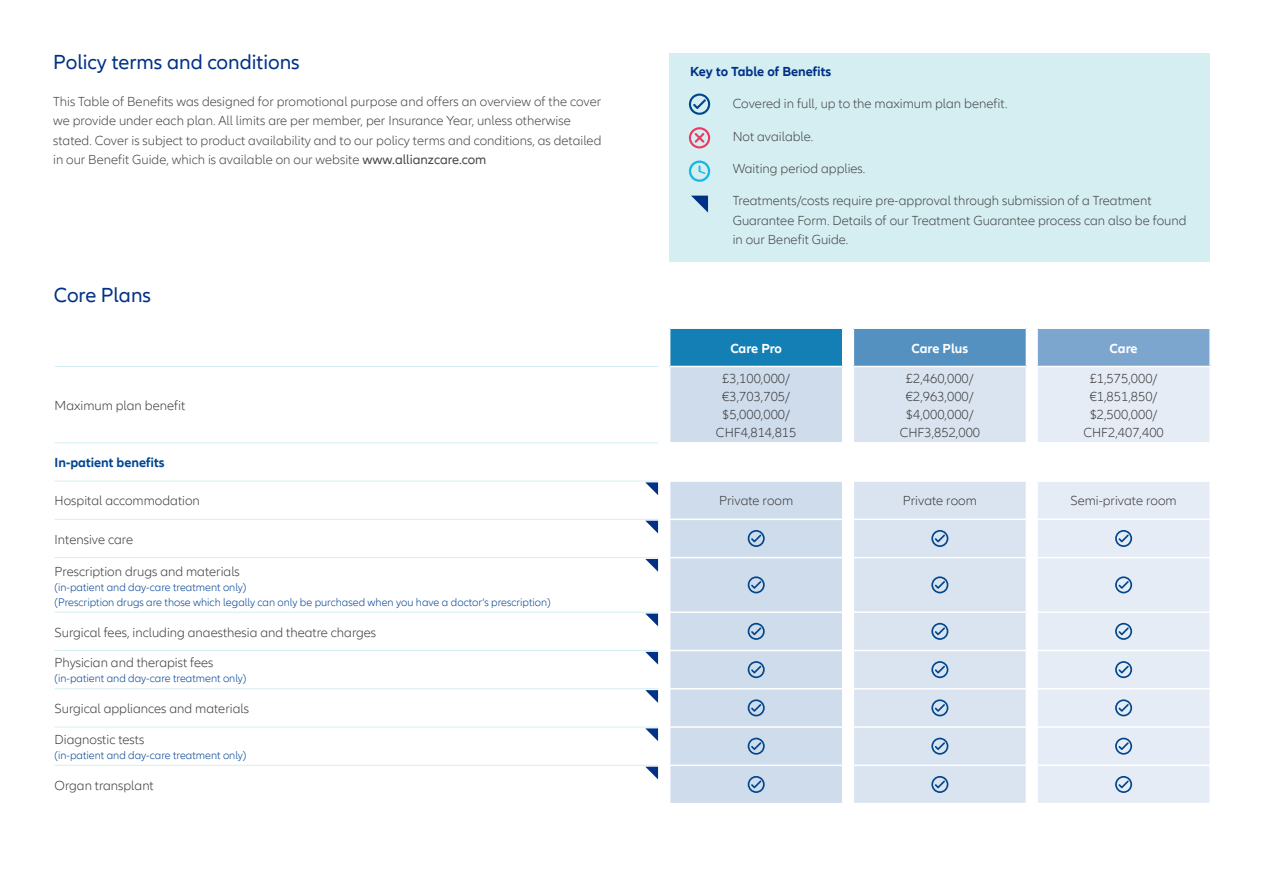
<style>
.page{position:relative;width:1263px;height:893px;background:#fff}
.page>*{position:absolute;margin:0;border:0;box-sizing:border-box;transform-origin:0 0}
.t1{font:21px "Allianz Neo";color:#003186}
.t2{font:300 13.5px/19.5px "Allianz Neo";color:#454647}
.Normal_1{font:300 13.5px/18px "Allianz Neo";color:#3e3e3f;text-align:center}
.t3{font:700 13.5px "Allianz Neo";color:#003186}
.t4{font:700 13.5px "Allianz Neo";letter-spacing:-.005em;color:#fff}
.t5{font:700 13.5px "Allianz Neo";color:#004694}
.t6{font:300 11.25px/15px "Allianz Neo";color:#004393}
.s1{font-weight:400}
</style>
<div class="page">
<div style="left:669px;top:53px;width:541px;height:208px;background:#d5eef1"></div>
<svg style="left:55px;top:443px;width:603px;height:337px"></svg>
<div style="left:670px;top:328px;width:173px;height:38px;background:#147fb5"></div>
<div style="left:853px;top:328px;width:173px;height:38px;background:#5490c0"></div>
<div style="left:1037px;top:328px;width:173px;height:38px;background:#7ca6ce"></div>
<svg style="left:670px;top:367px;width:172px;height:436px;background:#d3dfed"></svg>
<svg style="left:854px;top:367px;width:172px;height:436px;background:#dce6f1"></svg>
<svg style="left:1038px;top:367px;width:171px;height:436px;background:#e8edf5"></svg>
<hr style="left:670px;top:327px;width:173px;height:2px;background:#fff">
<hr style="left:842px;top:329px;width:1px;height:37px;background:#fff">
<hr style="left:853px;top:327px;width:173px;height:2px;background:#fff">
<hr style="left:853px;top:329px;width:1px;height:37px;background:#fff">
<hr style="left:1037px;top:327px;width:174px;height:2px;background:#fff">
<hr style="left:1036px;top:329px;width:2px;height:37px;background:#fff">
<hr style="left:1209px;top:329px;width:2px;height:37px;background:#fff">
<hr style="left:670px;top:442px;width:173px;height:2px;background:#fff">
<hr style="left:853px;top:442px;width:173px;height:2px;background:#fff">
<hr style="left:1037px;top:442px;width:174px;height:2px;background:#fff">
<hr style="left:670px;top:480px;width:173px;height:2px;background:#fff">
<hr style="left:853px;top:480px;width:173px;height:2px;background:#fff">
<hr style="left:1037px;top:480px;width:174px;height:2px;background:#fff">
<hr style="left:670px;top:519px;width:173px;height:1px;background:#fff">
<hr style="left:853px;top:519px;width:173px;height:1px;background:#fff">
<hr style="left:1037px;top:519px;width:174px;height:1px;background:#fff">
<hr style="left:670px;top:557px;width:173px;height:1px;background:#fff">
<hr style="left:853px;top:557px;width:173px;height:1px;background:#fff">
<hr style="left:1037px;top:557px;width:174px;height:1px;background:#fff">
<hr style="left:670px;top:611px;width:173px;height:2px;background:#fff">
<hr style="left:853px;top:611px;width:173px;height:2px;background:#fff">
<hr style="left:1037px;top:611px;width:174px;height:2px;background:#fff">
<hr style="left:670px;top:650px;width:173px;height:1px;background:#fff">
<hr style="left:853px;top:650px;width:173px;height:1px;background:#fff">
<hr style="left:1037px;top:650px;width:174px;height:1px;background:#fff">
<hr style="left:670px;top:688px;width:173px;height:1px;background:#fff">
<hr style="left:853px;top:688px;width:173px;height:1px;background:#fff">
<hr style="left:1037px;top:688px;width:174px;height:1px;background:#fff">
<hr style="left:670px;top:726px;width:173px;height:2px;background:#fff">
<hr style="left:853px;top:726px;width:173px;height:2px;background:#fff">
<hr style="left:1037px;top:726px;width:174px;height:2px;background:#fff">
<hr style="left:670px;top:764px;width:173px;height:2px;background:#fff">
<hr style="left:853px;top:764px;width:173px;height:2px;background:#fff">
<hr style="left:1037px;top:764px;width:174px;height:2px;background:#fff">
<hr style="left:55px;top:366px;width:603px;height:1px;background:#d5eef1">
<hr style="left:55px;top:442px;width:603px;height:1px;background:#d5eef1">
<hr style="left:55px;top:481px;width:603px;height:1px;background:#d5eef1">
<hr style="left:55px;top:519px;width:603px;height:1px;background:#d5eef1">
<hr style="left:55px;top:557px;width:603px;height:1px;background:#d5eef1">
<hr style="left:55px;top:612px;width:603px;height:1px;background:#d5eef1">
<hr style="left:55px;top:650px;width:603px;height:1px;background:#d5eef1">
<hr style="left:55px;top:688px;width:603px;height:1px;background:#d5eef1">
<hr style="left:55px;top:727px;width:603px;height:1px;background:#d5eef1">
<hr style="left:55px;top:765px;width:603px;height:1px;background:#d5eef1">
<svg style="left:748px;top:530px;width:17px;height:17px"></svg>
<svg style="left:931px;top:530px;width:17px;height:17px"></svg>
<svg style="left:1115px;top:530px;width:17px;height:17px"></svg>
<svg style="left:748px;top:576px;width:17px;height:17px"></svg>
<svg style="left:931px;top:576px;width:17px;height:17px"></svg>
<svg style="left:1115px;top:576px;width:17px;height:17px"></svg>
<svg style="left:748px;top:623px;width:17px;height:17px"></svg>
<svg style="left:931px;top:623px;width:17px;height:17px"></svg>
<svg style="left:1115px;top:623px;width:17px;height:17px"></svg>
<svg style="left:748px;top:661px;width:17px;height:17px"></svg>
<svg style="left:931px;top:661px;width:17px;height:17px"></svg>
<svg style="left:1115px;top:661px;width:17px;height:17px"></svg>
<svg style="left:748px;top:699px;width:17px;height:17px"></svg>
<svg style="left:931px;top:699px;width:17px;height:17px"></svg>
<svg style="left:1115px;top:699px;width:17px;height:17px"></svg>
<svg style="left:748px;top:738px;width:17px;height:17px"></svg>
<svg style="left:931px;top:738px;width:17px;height:17px"></svg>
<svg style="left:1115px;top:738px;width:17px;height:17px"></svg>
<svg style="left:748px;top:776px;width:17px;height:17px"></svg>
<svg style="left:931px;top:776px;width:17px;height:17px"></svg>
<svg style="left:1115px;top:776px;width:17px;height:17px"></svg>
<svg style="left:691px;top:196px;width:17px;height:17px"></svg>
<svg style="left:689px;top:94px;width:21px;height:21px"></svg>
<svg style="left:689px;top:127px;width:21px;height:21px"></svg>
<svg style="left:689px;top:161px;width:21px;height:21px"></svg>
<svg style="left:645px;top:764px;width:14px;height:15px"></svg>
<svg style="left:645px;top:726px;width:14px;height:15px"></svg>
<svg style="left:645px;top:688px;width:14px;height:15px"></svg>
<svg style="left:645px;top:650px;width:14px;height:15px"></svg>
<svg style="left:645px;top:611px;width:14px;height:15px"></svg>
<svg style="left:645px;top:557px;width:14px;height:15px"></svg>
<svg style="left:645px;top:519px;width:14px;height:14px"></svg>
<svg style="left:645px;top:480px;width:14px;height:15px"></svg>
<p class="t1" style="left:53px;top:50px;width:248px">Policy terms and conditions</p>
<p class="t2" style="left:53px;top:92px;width:550px">This Table of Benefits was designed for promotional purpose and offers an overview of the cover we provide under each plan. All limits are per member, per Insurance Year, unless otherwise stated. Cover is subject to product availability and to our policy terms and conditions, as detailed in our Benefit Guide, which is available on our website <span class="s1">www.allianzcare.com</span></p>
<p class="t1" style="left:54px;top:283px;width:99px">Core Plans</p>
<p class="Normal_1" style="left:55px;top:397px;width:132px">Maximum plan benefit</p>
<p class="t3" style="left:690px;top:64px;width:142px">Key to Table of Benefits</p>
<p class="t2" style="left:733px;top:95px;width:276px">Covered in full, up to the maximum plan benefit.</p>
<p class="t2" style="left:733px;top:127px;width:82px">Not available.</p>
<p class="t2" style="left:733px;top:159px;width:134px">Waiting period applies.</p>
<p class="t2" style="left:733px;top:191px;width:455px">Treatments/costs require pre-approval through submission of a Treatment<br>Guarantee Form. Details of our Treatment Guarantee process can also be found in our Benefit Guide.</p>
<p class="t4" style="left:730px;top:340px;width:53px">Care Pro</p>
<p class="t4" style="left:911px;top:340px;width:58px">Care Plus</p>
<p class="t4" style="left:1109px;top:340px;width:29px">Care</p>
<p class="Normal_1" style="left:716px;top:370px;width:82px">£3,100,000/ €3,703,705/ $5,000,000/<br>CHF4,814,815</p>
<p class="Normal_1" style="left:900px;top:370px;width:82px">£2,460,000/ €2,963,000/ $4,000,000/<br>CHF3,852,000</p>
<p class="Normal_1" style="left:1083px;top:370px;width:82px">£1,575,000/ €1,851,850/ $2,500,000/<br>CHF2,407,400</p>
<p class="t5" style="left:55px;top:455px;width:111px">In-patient benefits</p>
<p class="Normal_1" style="left:55px;top:492px;width:147px">Hospital accommodation</p>
<p class="Normal_1" style="left:719px;top:492px;width:75px">Private room</p>
<p class="Normal_1" style="left:903px;top:492px;width:75px">Private room</p>
<p class="Normal_1" style="left:1070px;top:492px;width:108px">Semi-private room</p>
<p class="Normal_1" style="left:55px;top:530px;width:80px">Intensive care</p>
<p class="Normal_1" style="left:55px;top:563px;width:187px">Prescription drugs and materials</p>
<p class="t6" style="left:55px;top:580px;width:498px">(in-patient and day-care treatment only)<br>(Prescription drugs are those which legally can only be purchased when you have a doctor’s prescription)</p>
<p class="Normal_1" style="left:55px;top:623px;width:323px">Surgical fees, including anaesthesia and theatre charges</p>
<p class="Normal_1" style="left:55px;top:654px;width:160px">Physician and therapist fees</p>
<p class="t6" style="left:55px;top:671px;width:193px">(in-patient and day-care treatment only)</p>
<p class="Normal_1" style="left:55px;top:700px;width:196px">Surgical appliances and materials</p>
<p class="Normal_1" style="left:55px;top:731px;width:91px">Diagnostic tests</p>
<p class="t6" style="left:55px;top:748px;width:193px">(in-patient and day-care treatment only)</p>
<p class="Normal_1" style="left:55px;top:776px;width:101px">Organ transplant</p>
</div>
